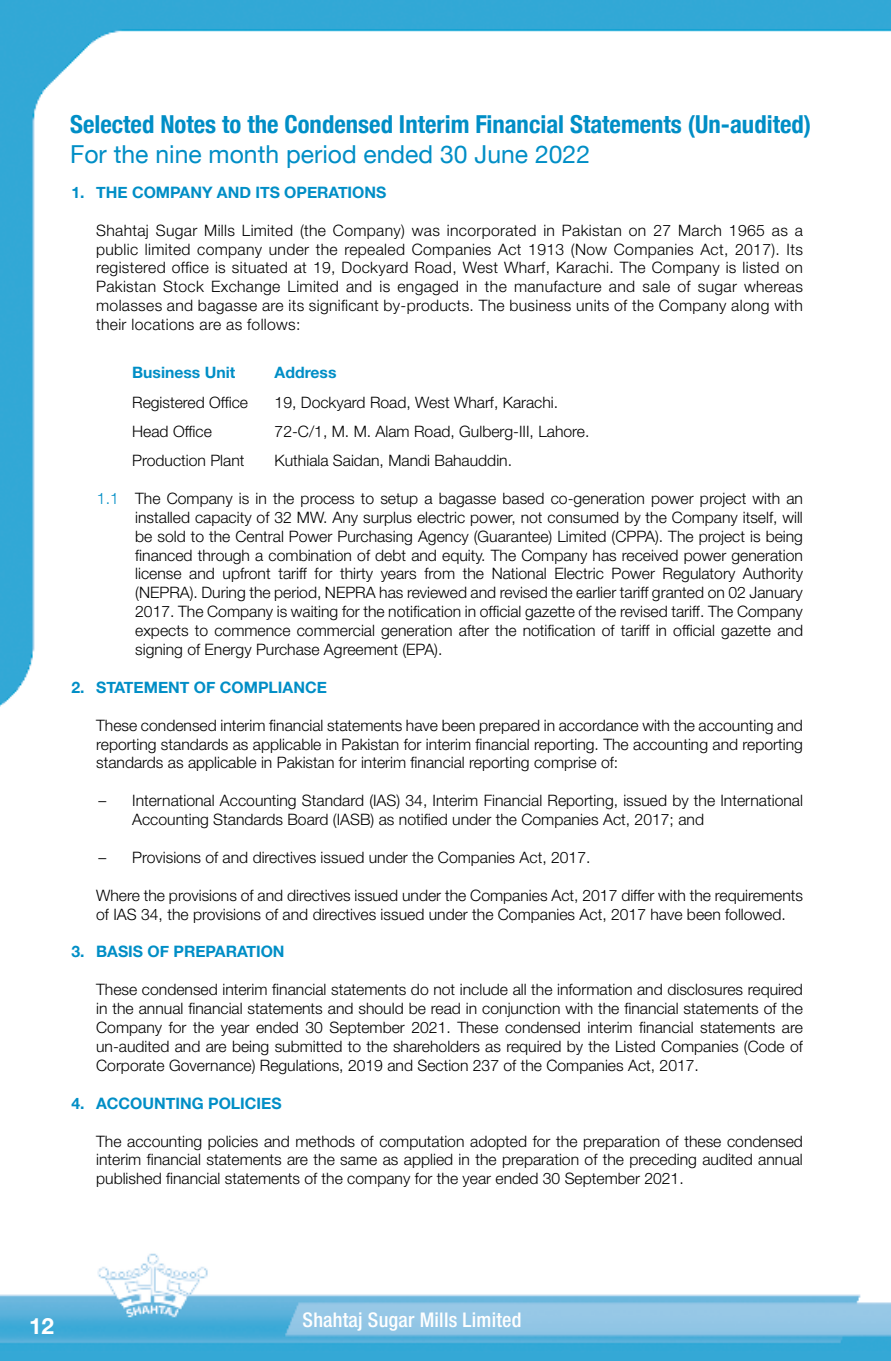
<style>
.page{position:relative;width:891px;height:1361px;background:#fff}
.page>*{position:absolute;margin:0;border:0;box-sizing:border-box;transform-origin:0 0}
.t1{font:700 condensed 24.75px "Helvetica Neue";color:#008ec6}
.t2{font:24.75px "Helvetica Neue";color:#008ec6}
.t3{font:700 22.5px "Helvetica Neue LT Std";color:#fff}
.t4{font:500 condensed 20.25px "Helvetica Neue LT Std";letter-spacing:.01em;color:#fff}
.t5{font:300 15.75px/18.9px "Helvetica Neue LT Std";color:#000;text-align:justify}
.t6{font:700 15.75px "Helvetica Neue";color:#008ec6}
.t7{font:700 15.75px "Helvetica Neue LT Std";color:#008ec6}
.s1{color:#008ec6}
</style>
<div class="page">
<img style="left:0;top:0;width:891px;height:1361px">
<h1 class="t1" style="left:70px;top:104px;width:743px">Selected Notes to the Condensed Interim Financial Statements (Un-audited)</h1>
<h1 class="t2" style="left:70px;top:136px;width:521px">For the nine month period ended 30 June 2022</h1>
<p class="t6" style="left:71px;top:180px;width:316px">1. THE COMPANY AND ITS OPERATIONS</p>
<p class="t5" style="left:96px;top:220px;width:708px">Shahtaj Sugar Mills Limited (the Company) was incorporated in Pakistan on 27 March 1965 as a public limited company under the repealed Companies Act 1913 (Now Companies Act, 2017). Its registered office is situated at 19, Dockyard Road, West Wharf, Karachi. The Company is listed on Pakistan Stock Exchange Limited and is engaged in the manufacture and sale of sugar whereas molasses and bagasse are its significant by-products. The business units of the Company along with their locations are as follows:</p>
<p class="t7" style="left:132px;top:363px;width:105px">Business Unit</p>
<p class="t7" style="left:275px;top:363px;width:63px">Address</p>
<p class="t5" style="left:132px;top:392px;width:117px">Registered Office</p>
<p class="t5" style="left:275px;top:392px;width:285px">19, Dockyard Road, West Wharf, Karachi.</p>
<p class="t5" style="left:132px;top:421px;width:81px">Head Office</p>
<p class="t5" style="left:275px;top:421px;width:316px">72-C/1, M. M. Alam Road, Gulberg-III, Lahore.</p>
<p class="t5" style="left:132px;top:451px;width:114px">Production Plant</p>
<p class="t5" style="left:275px;top:451px;width:239px">Kuthiala Saidan, Mandi Bahauddin.</p>
<p class="t5" style="left:135px;top:488px;width:669px;text-indent:-38px"><span class="s1">1.1</span> The Company is in the process to setup a bagasse based co-generation power project with an installed capacity of 32 MW. Any surplus electric power, not consumed by the Company itself, will be sold to the Central Power Purchasing Agency (Guarantee) Limited (CPPA). The project is being financed through a combination of debt and equity. The Company has received power generation license and upfront tariff for thirty years from the National Electric Power Regulatory Authority (NEPRA). During the period, NEPRA has reviewed and revised the earlier tariff granted on 02 January 2017. The Company is waiting for the notification in official gazette of the revised tariff. The Company expects to commence commercial generation after the notification of tariff in official gazette and signing of Energy Purchase Agreement (EPA).</p>
<p class="t6" style="left:71px;top:675px;width:257px">2. STATEMENT OF COMPLIANCE</p>
<p class="t5" style="left:96px;top:715px;width:708px">These condensed interim financial statements have been prepared in accordance with the accounting and reporting standards as applicable in Pakistan for interim financial reporting. The accounting and reporting standards as applicable in Pakistan for interim financial reporting comprise of:</p>
<p class="t5" style="left:132px;top:791px;width:672px;text-indent:-34px">– International Accounting Standard (IAS) 34, Interim Financial Reporting, issued by the International<br>Accounting Standards Board (IASB) as notified under the Companies Act, 2017; and</p>
<p class="t5" style="left:98px;top:847px;width:494px">– Provisions of and directives issued under the Companies Act, 2017.</p>
<p class="t5" style="left:96px;top:885px;width:708px">Where the provisions of and directives issued under the Companies Act, 2017 differ with the requirements of IAS 34, the provisions of and directives issued under the Companies Act, 2017 have been followed.</p>
<p class="t6" style="left:71px;top:939px;width:215px">3. BASIS OF PREPARATION</p>
<p class="t5" style="left:96px;top:980px;width:708px">These condensed interim financial statements do not include all the information and disclosures required in the annual financial statements and should be read in conjunction with the financial statements of the Company for the year ended 30 September 2021. These condensed interim financial statements are un-audited and are being submitted to the shareholders as required by the Listed Companies (Code of Corporate Governance) Regulations, 2019 and Section 237 of the Companies Act, 2017.</p>
<p class="t6" style="left:71px;top:1091px;width:212px">4. ACCOUNTING POLICIES</p>
<p class="t5" style="left:96px;top:1131px;width:708px">The accounting policies and methods of computation adopted for the preparation of these condensed interim financial statements are the same as applied in the preparation of the preceding audited annual published financial statements of the company for the year ended 30 September 2021.</p>
<h2 class="t3" style="left:29px;top:1312px;width:27px">12</h2>
<p class="t4" style="left:303px;top:1307px;width:220px">Shahtaj Sugar Mills Limited</p>
</div>
